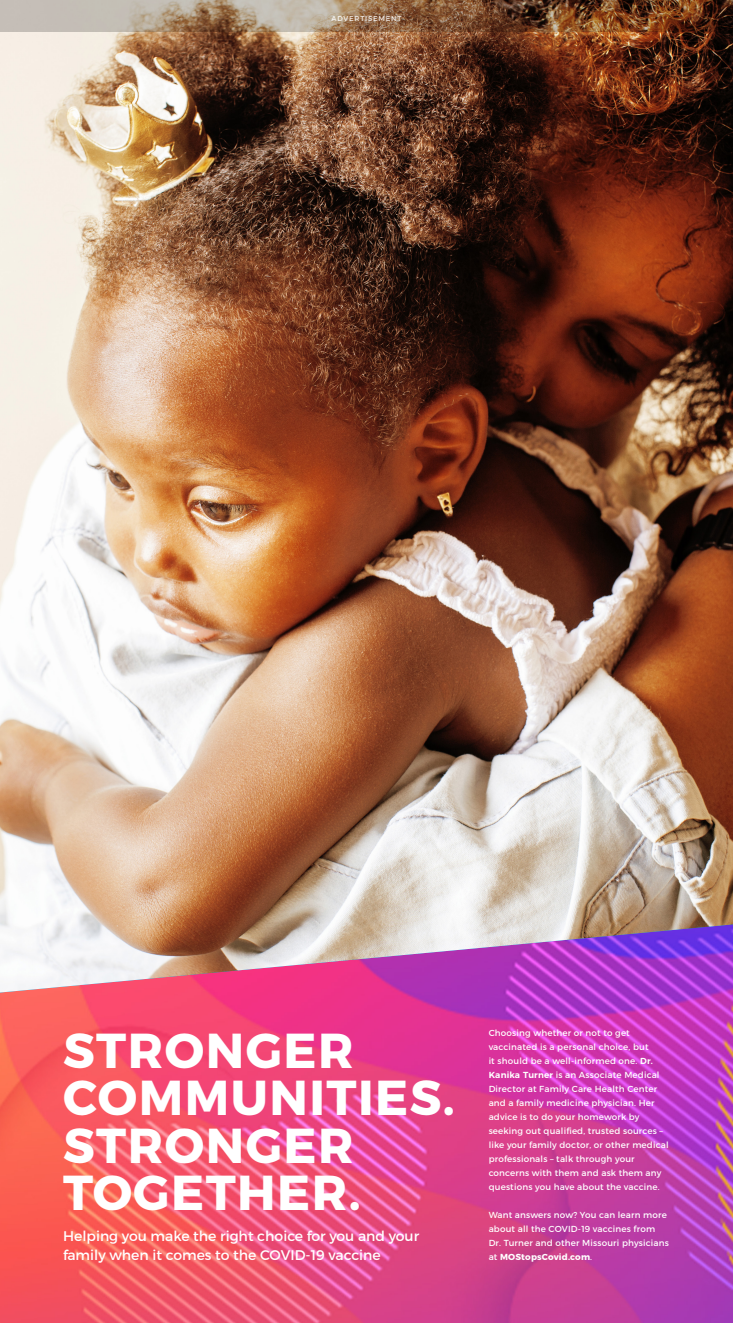
<style>
.page{position:relative;width:733px;height:1323px;background:#fff}
.page>*{position:absolute;margin:0;border:0;box-sizing:border-box;transform-origin:0 0}
.t1{font:700 49px/47.2px "Montserrat";letter-spacing:.03em;color:#fff}
.t2{font:14px/19.2px "Montserrat";color:#fff}
.t3{font:8.75px/14px "Montserrat";letter-spacing:.02em;color:#fff}
.t4{font:7px "Montserrat";letter-spacing:.11em;color:#fff}
.s1{font-weight:600}
.s2{font-weight:700}
</style>
<div class="page">
<img style="left:0;top:993px;width:732px;height:330px">
<img style="left:0;top:32px;width:732px;height:961px">
<svg style="left:0;top:0;width:732px;height:32px;background:#93755e"></svg>
<p class="t4" style="left:331px;top:14px;width:72px">ADVERTISEMENT</p>
<p class="t1" style="left:63px;top:1023px;width:292px">STRONGER</p>
<p class="t1" style="left:63px;top:1070px;width:393px">COMMUNITIES.<br>STRONGER</p>
<p class="t1" style="left:63px;top:1165px;width:299px">TOGETHER.</p>
<p class="t2" style="left:63px;top:1226px;width:357px">Helping you make the right choice for you and your family when it comes to the COVID-19 vaccine</p>
<p class="t3" style="left:488px;top:1026px;width:181px">Choosing whether or not to get vaccinated is a personal choice, but<br>it should be a well-informed one. <span class="s1">Dr.<br>Kanika Turner</span> is an Associate Medical Director at Family Care Health Center and a family medicine physician. Her advice is to do your homework by seeking out qualified, trusted sources – like your family doctor, or other medical professionals – talk through your concerns with them and ask them any questions you have about the vaccine.</p>
<p class="t3" style="left:488px;top:1208px;width:182px">Want answers now? You can learn more about all the COVID-19 vaccines from Dr. Turner and other Missouri physicians at <span class="s2">MOStopsCovid.com</span>.</p>
</div>
